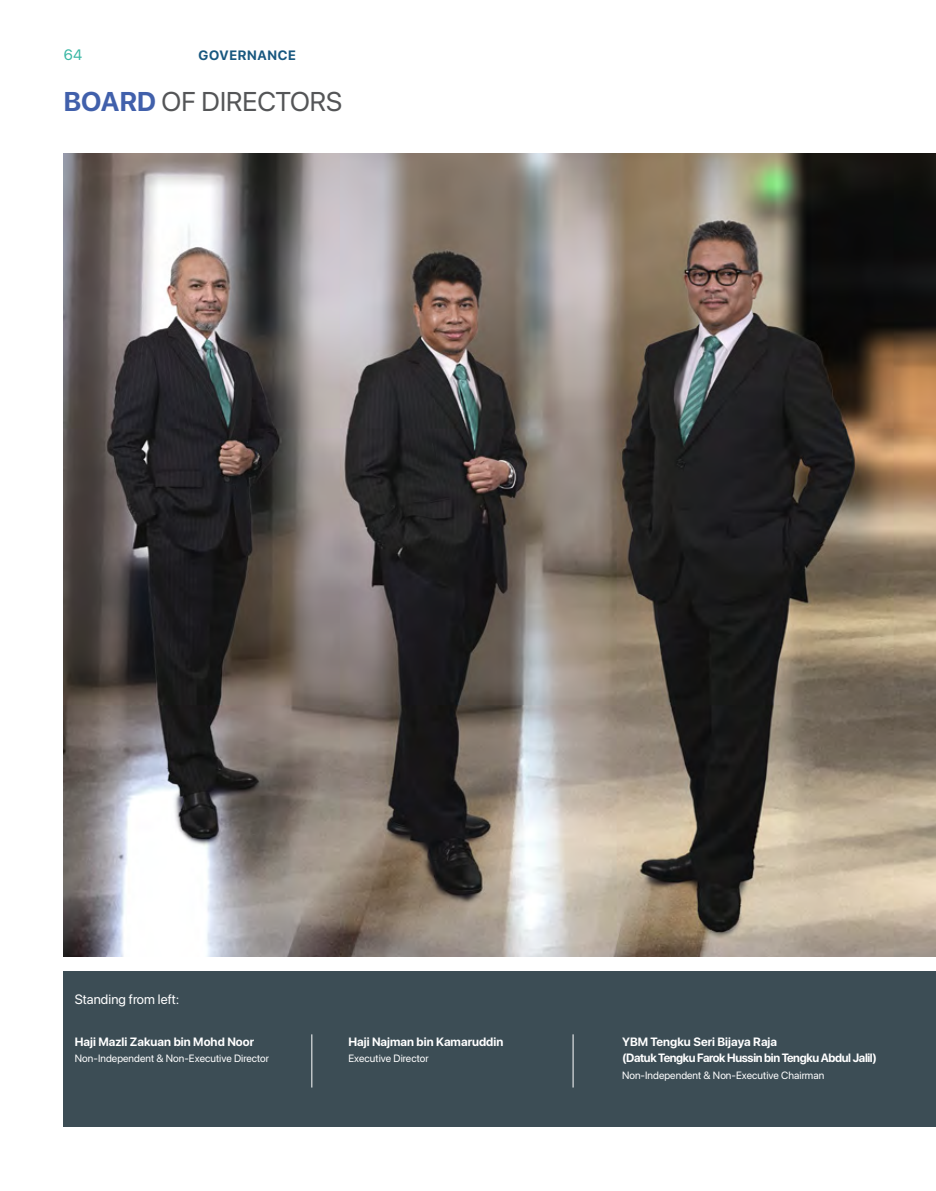
<style>
.page{position:relative;width:936px;height:1191px;background:#fff}
.page>*{position:absolute;margin:0;border:0;box-sizing:border-box;transform-origin:0 0}
.t1{font:27px "SF Pro Display";letter-spacing:.005em;color:#545557}
.t2{font:15px "SF Pro Display";color:#39b7a4}
.t3{font:13.5px "SF Pro Display";letter-spacing:.005em;color:#fff}
.t4{font:700 13.5px "SF Pro Display";letter-spacing:.05em;color:#17577f}
.t5{font:700 12px/16.5px "SF Pro Display";letter-spacing:-.03em;color:#fff}
.t6{font:700 12px "SF Pro Display";letter-spacing:.005em;color:#fff}
.t7{font:10.5px "SF Pro Display";letter-spacing:.005em;color:#fff}
.s1{font-weight:700;color:#4160ab}
</style>
<div class="page">
<div style="left:64px;top:971px;width:871px;height:156px;background:#3c4d55"></div>
<hr style="left:311px;top:1034px;width:1px;height:53px;background:#fff">
<hr style="left:572px;top:1034px;width:1px;height:53px;background:#fff">
<img style="left:64px;top:154px;width:871px;height:802px">
<h2 class="t2" style="left:64px;top:46px;width:20px">64</h2>
<p class="t4" style="left:198px;top:47px;width:99px">GOVERNANCE</p>
<h1 class="t1" style="left:64px;top:86px;width:280px"><span class="s1">BOARD</span> OF DIRECTORS</h1>
<p class="t3" style="left:75px;top:991px;width:106px">Standing from left:</p>
<p class="t6" style="left:75px;top:1034px;width:181px">Haji Mazli Zakuan bin Mohd Noor</p>
<p class="t7" style="left:75px;top:1052px;width:196px">Non-Independent &amp; Non-Executive Director</p>
<p class="t6" style="left:348px;top:1034px;width:156px">Haji Najman bin Kamaruddin</p>
<p class="t7" style="left:348px;top:1052px;width:82px">Executive Director</p>
<p class="t5" style="left:622px;top:1033px;width:256px">YBM Tengku Seri Bijaya Raja<br>(Datuk Tengku Farok Hussin bin Tengku Abdul Jalil)</p>
<p class="t7" style="left:622px;top:1069px;width:204px">Non-Independent &amp; Non-Executive Chairman</p>
</div>
